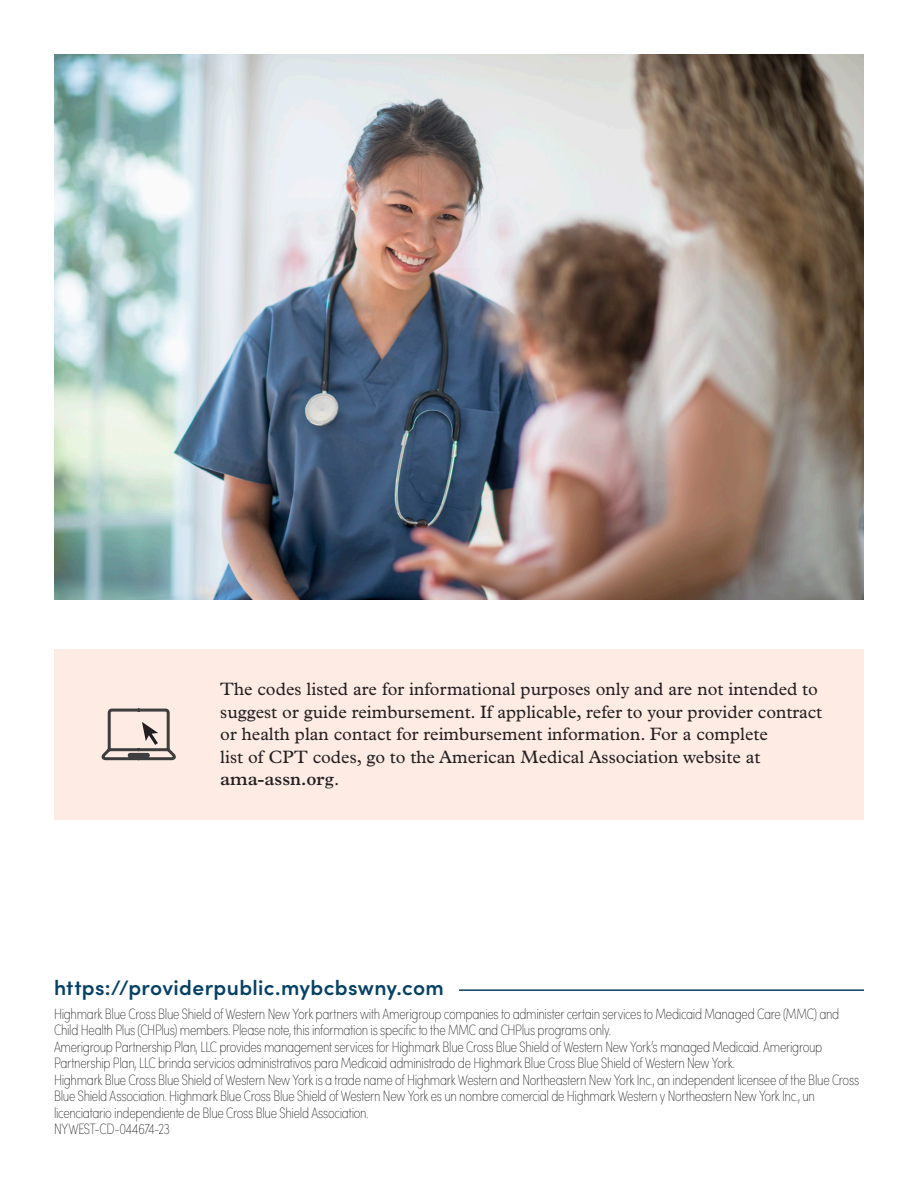
<style>
.page{position:relative;width:918px;height:1188px;background:#fff}
.page>*{position:absolute;margin:0;border:0;box-sizing:border-box;transform-origin:0 0}
.LF_WNY_website{font:600 21px "Sofia Pro";letter-spacing:.02em;color:#064166}
.HWNY_Body_Text_12_15{font:18px/22.5px "Plantin MT Pro";color:#231f20}
.LF_WNY_Disclaimer_Text{font:200 15px/16.5px "Sofia Pro Condensed";letter-spacing:-.015em;color:#231f20}
.s1{font-weight:600}
</style>
<div class="page">
<div style="left:54px;top:649px;width:810px;height:171px;background:#fdebe4"></div>
<img style="left:54px;top:54px;width:810px;height:545px">
<svg style="left:101px;top:708px;width:75px;height:53px"></svg>
<hr style="left:459px;top:989px;width:405px;height:2px;background:#064166">
<p class="HWNY_Body_Text_12_15" style="left:220px;top:678px;width:603px">The codes listed are for informational purposes only and are not intended to suggest or guide reimbursement. If applicable, refer to your provider contract or health plan contact for reimbursement information. For a complete<br>list of CPT codes, go to the American Medical Association website at <span class="s1">ama-assn.org</span>.</p>
<p class="LF_WNY_website" style="left:54px;top:972px;width:391px">https://providerpublic.mybcbswny.com</p>
<p class="LF_WNY_Disclaimer_Text" style="left:54px;top:1004px;width:787px">Highmark Blue Cross Blue Shield of Western New York partners with Amerigroup companies to administer certain services to Medicaid Managed Care (MMC) and<br>Child Health Plus (CHPlus) members. Please note, this information is specific to the MMC and CHPlus programs only.</p>
<p class="LF_WNY_Disclaimer_Text" style="left:54px;top:1037px;width:770px">Amerigroup Partnership Plan, LLC provides management services for Highmark Blue Cross Blue Shield of Western New York’s managed Medicaid. Amerigroup<br>Partnership Plan, LLC brinda servicios administrativos para Medicaid administrado de Highmark Blue Cross Blue Shield of Western New York.</p>
<p class="LF_WNY_Disclaimer_Text" style="left:54px;top:1070px;width:807px">Highmark Blue Cross Blue Shield of Western New York is a trade name of Highmark Western and Northeastern New York Inc., an independent licensee of the Blue Cross<br>Blue Shield Association. Highmark Blue Cross Blue Shield of Western New York es un nombre comercial de Highmark Western y Northeastern New York Inc., un licenciatario independiente de Blue Cross Blue Shield Association.</p>
<p class="LF_WNY_Disclaimer_Text" style="left:54px;top:1120px;width:117px">NYWEST-CD-044674-23</p>
</div>
